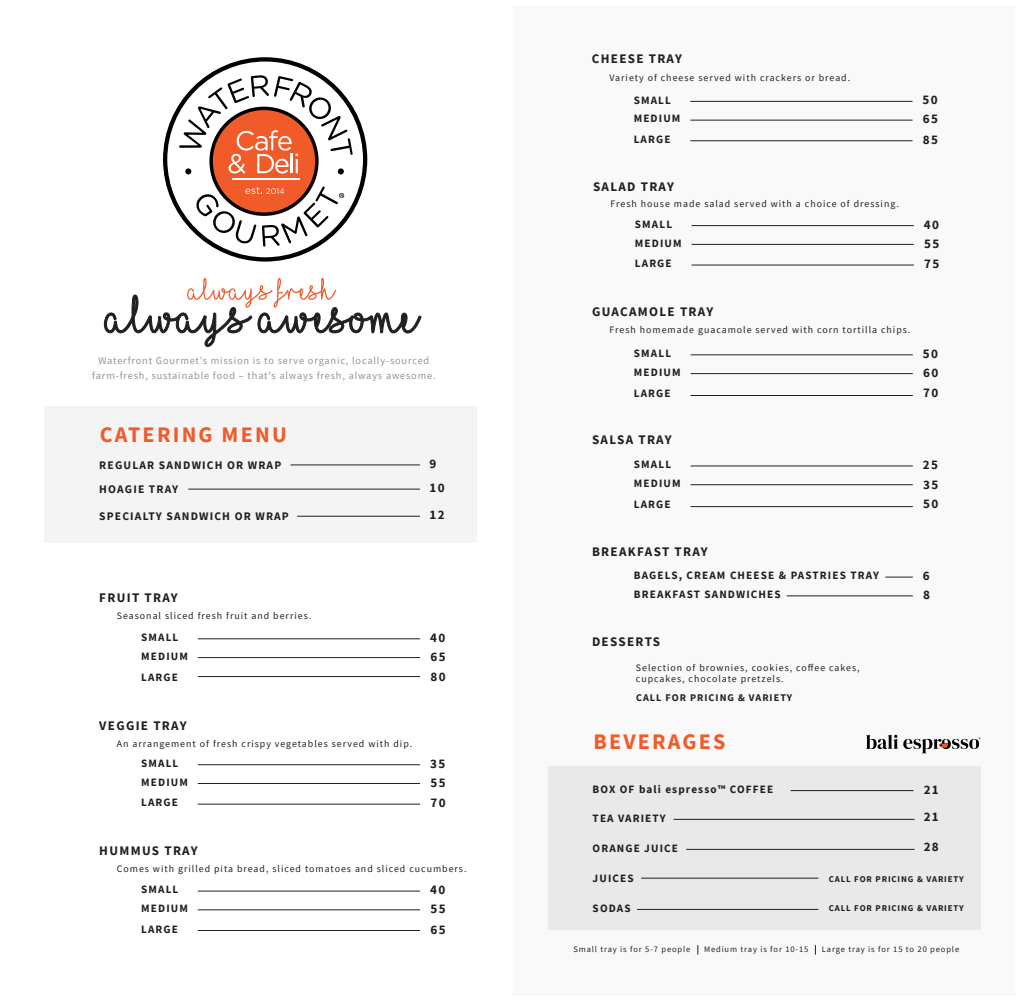
<style>
.page{position:relative;width:1022px;height:1002px;background:#fff}
.page>*{position:absolute;margin:0;border:0;box-sizing:border-box;transform-origin:0 0}
.t1{font:700 22.12px "Source Sans Pro";letter-spacing:.1em;color:#f15a29}
.t2{font:700 13.12px "Source Sans Pro";letter-spacing:.1em;color:#231f20}
.t3{font:700 11.5px "Source Sans Pro";letter-spacing:.1em;color:#231f20}
.t4{font:700 11.25px "Source Sans Pro";letter-spacing:.1em;color:#231f20}
.t5{font:10.25px/14.9px "Source Sans Pro";letter-spacing:.08em;color:#929497;text-align:center}
.t6{font:700 10.25px "Source Sans Pro";letter-spacing:.1em;color:#231f20}
.t7{font:9.88px/11.9px "Source Sans Pro";letter-spacing:.1em;color:#231f20}
.t8{font:700 8.88px "Source Sans Pro";letter-spacing:.1em;color:#231f20}
.t9{font:8.5px "Source Sans Pro";letter-spacing:.1em;color:#231f20}
</style>
<div class="page">
<div style="left:513px;top:6px;width:501px;height:990px;background:#f9f9f9"></div>
<div style="left:44px;top:406px;width:432px;height:136px;background:#efefef"></div>
<div style="left:548px;top:766px;width:432px;height:163px;background:#e9e9e9"></div>
<hr style="left:290px;top:464px;width:130px;height:1px;background:#231f20">
<hr style="left:188px;top:488px;width:232px;height:1px;background:#231f20">
<hr style="left:297px;top:516px;width:123px;height:1px;background:#231f20">
<hr style="left:198px;top:638px;width:222px;height:1px;background:#231f20">
<hr style="left:198px;top:657px;width:222px;height:1px;background:#231f20">
<hr style="left:198px;top:676px;width:222px;height:1px;background:#231f20">
<hr style="left:198px;top:764px;width:222px;height:1px;background:#231f20">
<hr style="left:198px;top:783px;width:222px;height:1px;background:#231f20">
<hr style="left:198px;top:803px;width:222px;height:1px;background:#231f20">
<hr style="left:198px;top:890px;width:222px;height:1px;background:#231f20">
<hr style="left:198px;top:909px;width:222px;height:1px;background:#231f20">
<hr style="left:198px;top:929px;width:222px;height:1px;background:#231f20">
<hr style="left:690px;top:101px;width:222px;height:1px;background:#231f20">
<hr style="left:690px;top:120px;width:222px;height:1px;background:#231f20">
<hr style="left:690px;top:140px;width:222px;height:1px;background:#231f20">
<hr style="left:691px;top:225px;width:222px;height:1px;background:#231f20">
<hr style="left:691px;top:244px;width:222px;height:1px;background:#231f20">
<hr style="left:691px;top:265px;width:222px;height:1px;background:#231f20">
<hr style="left:690px;top:354px;width:222px;height:1px;background:#231f20">
<hr style="left:690px;top:373px;width:222px;height:1px;background:#231f20">
<hr style="left:690px;top:395px;width:222px;height:1px;background:#231f20">
<hr style="left:690px;top:465px;width:222px;height:1px;background:#231f20">
<hr style="left:690px;top:484px;width:222px;height:1px;background:#231f20">
<hr style="left:690px;top:506px;width:222px;height:1px;background:#231f20">
<svg style="left:885px;top:576px;width:27px;height:1px"></svg>
<hr style="left:786px;top:595px;width:126px;height:1px;background:#231f20">
<hr style="left:790px;top:790px;width:123px;height:1px;background:#231f20">
<hr style="left:673px;top:818px;width:241px;height:1px;background:#231f20">
<hr style="left:686px;top:848px;width:228px;height:1px;background:#231f20">
<hr style="left:641px;top:877px;width:177px;height:1px;background:#231f20">
<hr style="left:637px;top:908px;width:181px;height:1px;background:#231f20">
<svg style="left:163px;top:57px;width:204px;height:204px"></svg>
<svg style="left:179px;top:75px;width:174px;height:171px"></svg>
<svg style="left:104px;top:278px;width:317px;height:69px"></svg>
<svg style="left:866px;top:734px;width:114px;height:19px"></svg>
<p class="t5" style="left:92px;top:353px;width:345px">Waterfront Gourmet’s mission is to serve organic, locally-sourced farm-fresh, sustainable food – that’s always fresh, always awesome.</p>
<h1 class="t1" style="left:100px;top:419px;width:188px">CATERING MENU</h1>
<p class="t3" style="left:99px;top:457px;width:183px">REGULAR SANDWICH OR WRAP</p>
<h2 class="t2" style="left:429px;top:454px;width:8px">9</h2>
<p class="t3" style="left:99px;top:481px;width:81px">HOAGIE TRAY</p>
<h2 class="t2" style="left:429px;top:479px;width:17px">10</h2>
<p class="t3" style="left:99px;top:508px;width:191px">SPECIALTY SANDWICH OR WRAP</p>
<h2 class="t2" style="left:429px;top:506px;width:17px">12</h2>
<h2 class="t2" style="left:99px;top:588px;width:80px">FRUIT TRAY</h2>
<p class="t4" style="left:141px;top:629px;width:39px">SMALL</p>
<h2 class="t2" style="left:430px;top:628px;width:17px">40</h2>
<p class="t4" style="left:141px;top:648px;width:48px">MEDIUM</p>
<h2 class="t2" style="left:430px;top:647px;width:17px">65</h2>
<p class="t4" style="left:141px;top:669px;width:38px">LARGE</p>
<h2 class="t2" style="left:430px;top:668px;width:17px">80</h2>
<h2 class="t2" style="left:99px;top:716px;width:89px">VEGGIE TRAY</h2>
<p class="t4" style="left:141px;top:755px;width:39px">SMALL</p>
<h2 class="t2" style="left:430px;top:754px;width:17px">35</h2>
<p class="t4" style="left:141px;top:774px;width:48px">MEDIUM</p>
<h2 class="t2" style="left:430px;top:773px;width:17px">55</h2>
<p class="t4" style="left:141px;top:795px;width:38px">LARGE</p>
<h2 class="t2" style="left:430px;top:793px;width:17px">70</h2>
<h2 class="t2" style="left:99px;top:841px;width:100px">HUMMUS TRAY</h2>
<p class="t4" style="left:141px;top:881px;width:39px">SMALL</p>
<h2 class="t2" style="left:430px;top:880px;width:17px">40</h2>
<p class="t4" style="left:141px;top:900px;width:48px">MEDIUM</p>
<h2 class="t2" style="left:430px;top:899px;width:17px">55</h2>
<p class="t4" style="left:141px;top:921px;width:38px">LARGE</p>
<h2 class="t2" style="left:430px;top:920px;width:17px">65</h2>
<p class="t7" style="left:117px;top:609px;width:196px">Seasonal sliced fresh fruit and berries.</p>
<p class="t7" style="left:117px;top:737px;width:297px">An arrangement of fresh crispy vegetables served with dip.</p>
<p class="t7" style="left:117px;top:862px;width:351px">Comes with grilled pita bread, sliced tomatoes and sliced cucumbers.</p>
<h2 class="t2" style="left:592px;top:50px;width:92px">CHEESE TRAY</h2>
<p class="t4" style="left:633px;top:92px;width:39px">SMALL</p>
<h2 class="t2" style="left:922px;top:91px;width:17px">50</h2>
<p class="t4" style="left:633px;top:111px;width:48px">MEDIUM</p>
<h2 class="t2" style="left:923px;top:110px;width:17px">65</h2>
<p class="t4" style="left:633px;top:132px;width:38px">LARGE</p>
<h2 class="t2" style="left:923px;top:131px;width:17px">85</h2>
<h2 class="t2" style="left:593px;top:177px;width:83px">SALAD TRAY</h2>
<p class="t4" style="left:635px;top:216px;width:39px">SMALL</p>
<h2 class="t2" style="left:923px;top:215px;width:17px">40</h2>
<p class="t4" style="left:635px;top:235px;width:48px">MEDIUM</p>
<h2 class="t2" style="left:924px;top:234px;width:17px">55</h2>
<p class="t4" style="left:635px;top:256px;width:38px">LARGE</p>
<h2 class="t2" style="left:924px;top:255px;width:17px">75</h2>
<h2 class="t2" style="left:592px;top:302px;width:123px">GUACAMOLE TRAY</h2>
<p class="t4" style="left:634px;top:346px;width:39px">SMALL</p>
<h2 class="t2" style="left:922px;top:344px;width:17px">50</h2>
<p class="t4" style="left:634px;top:364px;width:48px">MEDIUM</p>
<h2 class="t2" style="left:923px;top:363px;width:17px">60</h2>
<p class="t4" style="left:634px;top:385px;width:38px">LARGE</p>
<h2 class="t2" style="left:923px;top:384px;width:17px">70</h2>
<p class="t7" style="left:609px;top:71px;width:242px">Variety of cheese served with crackers or bread.</p>
<p class="t7" style="left:610px;top:198px;width:290px">Fresh house made salad served with a choice of dressing.</p>
<p class="t7" style="left:609px;top:324px;width:302px">Fresh homemade guacamole served with corn tortilla chips.</p>
<h2 class="t2" style="left:592px;top:431px;width:81px">SALSA TRAY</h2>
<p class="t4" style="left:634px;top:457px;width:39px">SMALL</p>
<h2 class="t2" style="left:922px;top:455px;width:17px">25</h2>
<p class="t4" style="left:634px;top:475px;width:48px">MEDIUM</p>
<h2 class="t2" style="left:923px;top:475px;width:17px">35</h2>
<p class="t4" style="left:634px;top:496px;width:38px">LARGE</p>
<h2 class="t2" style="left:923px;top:495px;width:17px">50</h2>
<h2 class="t2" style="left:592px;top:542px;width:117px">BREAKFAST TRAY</h2>
<p class="t4" style="left:634px;top:568px;width:246px">BAGELS, CREAM CHEESE &amp; PASTRIES TRAY</p>
<h2 class="t2" style="left:922px;top:567px;width:8px">6</h2>
<p class="t4" style="left:634px;top:586px;width:148px">BREAKFAST SANDWICHES</p>
<h2 class="t2" style="left:923px;top:585px;width:8px">8</h2>
<h2 class="t2" style="left:592px;top:632px;width:70px">DESSERTS</h2>
<p class="t7" style="left:636px;top:661px;width:225px">Selection of brownies, cookies, coffee cakes, cupcakes, chocolate pretzels.</p>
<p class="t6" style="left:636px;top:690px;width:158px">CALL FOR PRICING &amp; VARIETY</p>
<h1 class="t1" style="left:593px;top:726px;width:134px">BEVERAGES</h1>
<p class="t4" style="left:592px;top:781px;width:182px">BOX OF bali espresso™ COFFEE</p>
<h2 class="t2" style="left:923px;top:780px;width:17px">21</h2>
<p class="t4" style="left:592px;top:810px;width:74px">TEA VARIETY</p>
<h2 class="t2" style="left:923px;top:807px;width:17px">21</h2>
<p class="t4" style="left:592px;top:840px;width:87px">ORANGE JUICE</p>
<h2 class="t2" style="left:923px;top:837px;width:17px">28</h2>
<p class="t4" style="left:592px;top:870px;width:42px">JUICES</p>
<p class="t4" style="left:592px;top:900px;width:39px">SODAS</p>
<p class="t9" style="left:573px;top:943px;width:118px">Small tray is for 5-7 people</p>
<p class="t9" style="left:704px;top:943px;width:106px">Medium tray is for 10-15</p>
<p class="t9" style="left:822px;top:943px;width:139px">Large tray is for 15 to 20 people</p>
<p class="t8" style="left:828px;top:872px;width:136px">CALL FOR PRICING &amp; VARIETY</p>
<p class="t8" style="left:828px;top:901px;width:136px">CALL FOR PRICING &amp; VARIETY</p>
</div>
